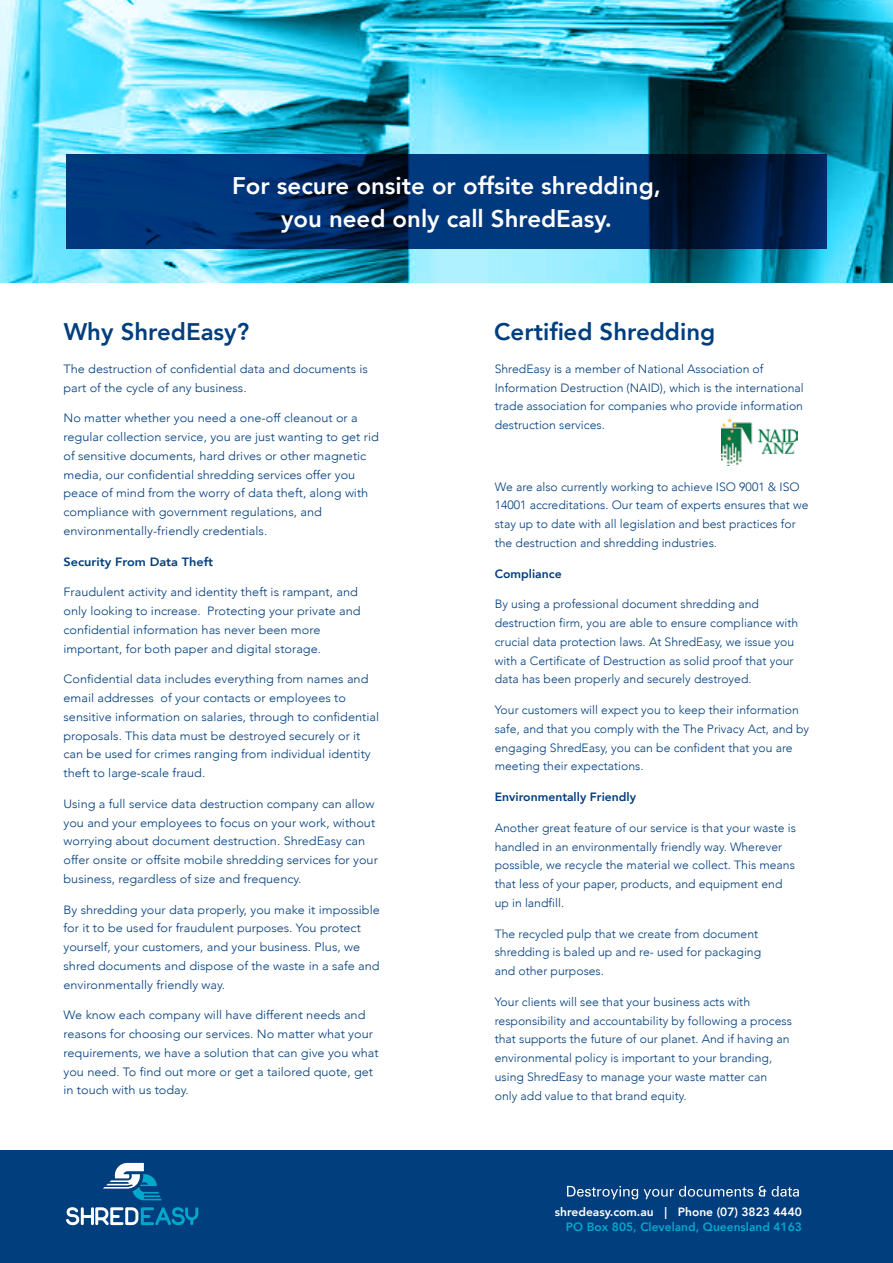
<style>
.page{position:relative;width:893px;height:1263px;background:#fff}
.page>*{position:absolute;margin:0;border:0;box-sizing:border-box;transform-origin:0 0}
.t1{font:800 24px/33px "Avenir";color:#fff;text-align:center}
.t2{font:800 24px "Avenir";color:#003e7e}
.t3{font:300 12px/18.8px "Avenir";color:#003e7e;scale:1.06 1}
.t4{font:300 12px/18.8px "Avenir";color:#003e7e}
.t5{font:800 12px "Avenir";color:#fff}
.t6{font:800 12px "Avenir";color:#003e7e}
.t7{font:800 12px "Avenir";color:#00a8cb}
.t8{font:800 12px "Avenir";color:#003e7e;scale:1.06 1}
</style>
<div class="page">
<div style="left:0;top:1151px;width:893px;height:112px;background:#003e7e"></div>
<svg style="left:0;top:0;width:893px;height:282px;background:#45b5cd"></svg>
<svg style="left:567px;top:1186px;width:71px;height:13px"></svg>
<svg style="left:644px;top:1186px;width:109px;height:13px"></svg>
<svg style="left:759px;top:1186px;width:7px;height:10px"></svg>
<svg style="left:772px;top:1186px;width:27px;height:11px"></svg>
<svg style="left:66px;top:1207px;width:132px;height:18px"></svg>
<svg style="left:103px;top:1163px;width:59px;height:37px"></svg>
<svg style="left:66px;top:154px;width:761px;height:95px;background:#002c65"></svg>
<img style="left:721px;top:418px;width:76px;height:47px">
<h1 class="t1" style="left:232px;top:169px;width:430px">For secure onsite or offsite shredding, you need only call ShredEasy.</h1>
<h1 class="t2" style="left:64px;top:313px;width:187px">Why ShredEasy?</h1>
<h1 class="t2" style="left:494px;top:313px;width:223px">Certified Shredding</h1>
<p class="t3" style="left:64px;top:359px;width:289px">The destruction of confidential data and documents is part of the cycle of any business.</p>
<p class="t3" style="left:64px;top:409px;width:299px">No matter whether you need a one-off cleanout or a regular collection service, you are just wanting to get rid of sensitive documents, hard drives or other magnetic media, our confidential shredding services offer you peace of mind from the worry of data theft, along with compliance with government regulations, and environmentally-friendly credentials.</p>
<p class="t8" style="left:64px;top:552px;width:143px">Security From Data Theft</p>
<p class="t3" style="left:64px;top:583px;width:282px">Fraudulent activity and identity theft is rampant, and only looking to increase. Protecting your private and confidential information has never been more important, for both paper and digital storage.</p>
<p class="t3" style="left:64px;top:670px;width:299px">Confidential data includes everything from names and email addresses of your contacts or employees to sensitive information on salaries, through to confidential proposals. This data must be destroyed securely or it can be used for crimes ranging from individual identity theft to large-scale fraud.</p>
<p class="t3" style="left:64px;top:794px;width:298px">Using a full service data destruction company can allow you and your employees to focus on your work, without worrying about document destruction. ShredEasy can offer onsite or offsite mobile shredding services for your business, regardless of size and frequency.</p>
<p class="t3" style="left:64px;top:900px;width:300px">By shredding your data properly, you make it impossible for it to be used for fraudulent purposes. You protect yourself, your customers, and your business. Plus, we shred documents and dispose of the waste in a safe and environmentally friendly way.</p>
<p class="t3" style="left:64px;top:1006px;width:299px">We know each company will have different needs and reasons for choosing our services. No matter what your requirements, we have a solution that can give you what you need. To find out more or get a tailored quote, get in touch with us today.</p>
<p class="t4" style="left:495px;top:359px;width:311px">ShredEasy is a member of National Association of Information Destruction (NAID), which is the international trade association for companies who provide information destruction services.</p>
<p class="t4" style="left:495px;top:477px;width:315px">We are also currently working to achieve ISO 9001 &amp; ISO 14001 accreditations. Our team of experts ensures that we stay up to date with all legislation and best practices for the destruction and shredding industries.</p>
<p class="t6" style="left:495px;top:564px;width:68px">Compliance</p>
<p class="t4" style="left:495px;top:595px;width:305px">By using a professional document shredding and destruction firm, you are able to ensure compliance with crucial data protection laws. At ShredEasy, we issue you with a Certificate of Destruction as solid proof that your data has been properly and securely destroyed.</p>
<p class="t4" style="left:495px;top:700px;width:316px">Your customers will expect you to keep their information safe, and that you comply with the The Privacy Act, and by engaging ShredEasy, you can be confident that you are meeting their expectations.</p>
<p class="t6" style="left:495px;top:787px;width:143px">Environmentally Friendly</p>
<p class="t4" style="left:495px;top:818px;width:303px">Another great feature of our service is that your waste is handled in an environmentally friendly way. Wherever possible, we recycle the material we collect. This means that less of your paper, products, and equipment end up in landfill.</p>
<p class="t4" style="left:495px;top:924px;width:268px">The recycled pulp that we create from document shredding is baled up and re- used for packaging and other purposes.</p>
<p class="t4" style="left:495px;top:992px;width:299px">Your clients will see that your business acts with responsibility and accountability by following a process that supports the future of our planet. And if having an environmental policy is important to your branding, using ShredEasy to manage your waste matter can only add value to that brand equity.</p>
<p class="t5" style="left:555px;top:1202px;width:248px">shredeasy.com.au | Phone (07) 3823 4440</p>
<p class="t7" style="left:566px;top:1217px;width:237px">PO Box 805, Cleveland, Queensland 4163</p>
</div>
